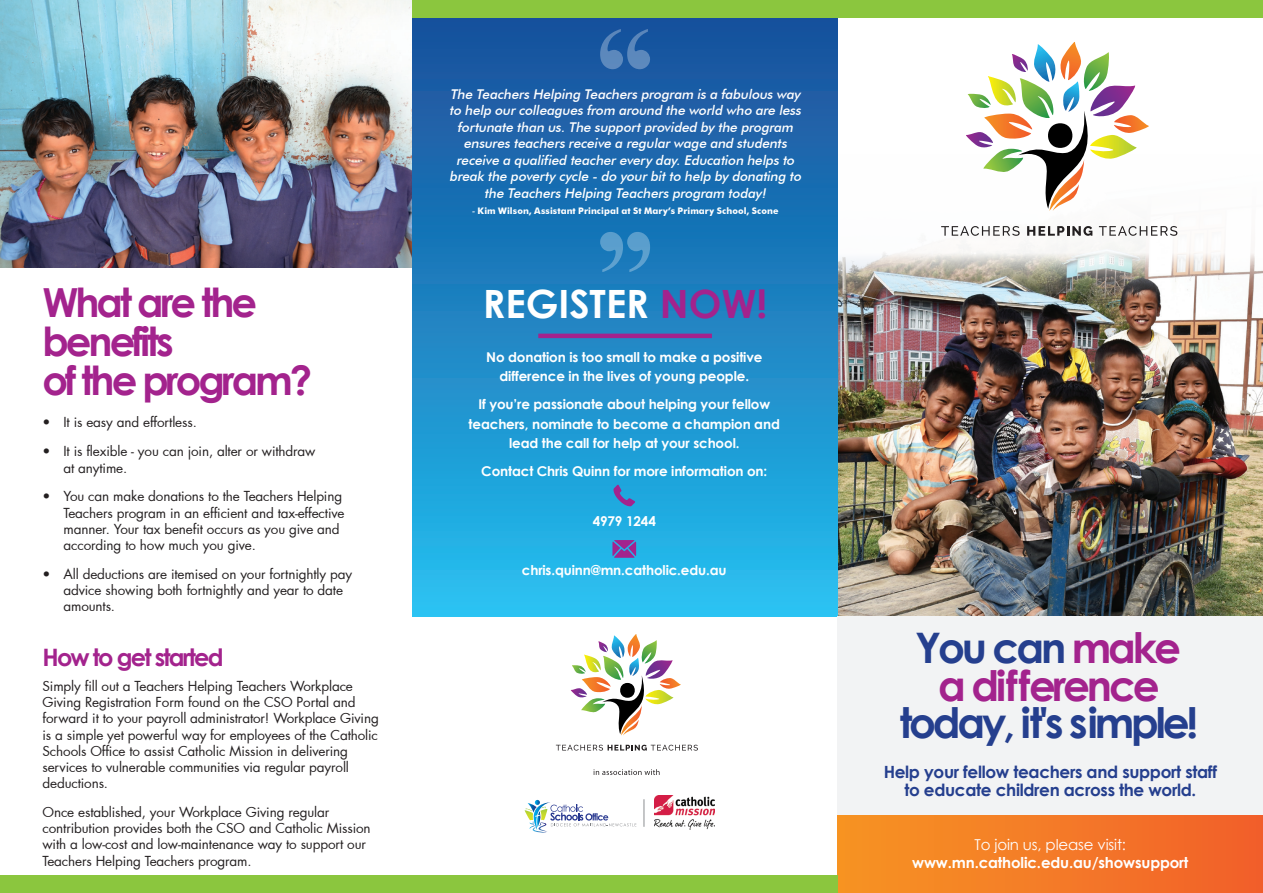
<style>
.page{position:relative;width:1263px;height:893px;background:#fff}
.page>*{position:absolute;margin:0;border:0;box-sizing:border-box;transform-origin:0 0}
.t1{font:700 42px/38px "Century Gothic";letter-spacing:-.075em;color:#a3238d;text-align:center}
.t2{font:700 42px "Century Gothic";letter-spacing:-.075em;color:#253f8e}
.t3{font:700 40.05px/39px "Century Gothic";letter-spacing:-.075em;color:#a3238d}
.t4{font:700 39px "Century Gothic";color:#fff}
.t5{font:700 24px "Century Gothic";letter-spacing:-.075em;color:#a3238d}
.t6{font:700 16.8px/18px "Century Gothic";letter-spacing:-.02em;color:#253f8e;text-align:center}
.t7{font:700 15px "Century Gothic";letter-spacing:-.01em;color:#fff}
.t8{font:15px "Century Gothic";letter-spacing:-.01em;color:#fff}
.t9{font:13.5px/16.2px "Futura";letter-spacing:-.01em;color:#231f20}
.t10{font:italic 500 13.5px/16.5px "Futura BT";color:#fff;text-align:center}
.t11{font:700 13.5px/19.5px "Century Gothic";letter-spacing:-.01em;color:#fff;text-align:center}
.t12{font:700 9px "Futura BT";letter-spacing:.01em;color:#fff}
.s1{font-weight:500;font-style:italic}
.s2{color:#a3238d}
.s3{color:#253f8e}
</style>
<div class="page">
<img style="left:838px;top:287px;width:425px;height:330px">
<svg style="left:966px;top:42px;width:183px;height:169px"></svg>
<svg style="left:941px;top:226px;width:79px;height:10px"></svg>
<svg style="left:1027px;top:226px;width:65px;height:10px"></svg>
<svg style="left:1099px;top:226px;width:78px;height:10px"></svg>
<img style="left:0;top:0;width:412px;height:268px">
<div style="left:412px;top:0;width:426px;height:617px;background:linear-gradient(to bottom,#164a97,#26bfef)"></div>
<div style="left:412px;top:0;width:851px;height:18px;background:#8bc63e"></div>
<svg style="left:613px;top:485px;width:22px;height:21px"></svg>
<svg style="left:612px;top:540px;width:24px;height:18px"></svg>
<div style="left:838px;top:617px;width:425px;height:198px;background:#f2f3f4"></div>
<svg style="left:600px;top:232px;width:50px;height:40px"></svg>
<svg style="left:600px;top:29px;width:50px;height:40px"></svg>
<svg style="left:570px;top:634px;width:111px;height:102px"></svg>
<svg style="left:556px;top:745px;width:142px;height:6px"></svg>
<svg style="left:594px;top:769px;width:66px;height:6px"></svg>
<svg style="left:643px;top:799px;width:1px;height:28px"></svg>
<svg style="left:525px;top:800px;width:111px;height:33px"></svg>
<img style="left:654px;top:796px;width:61px;height:33px">
<hr style="left:538px;top:334px;width:174px;height:4px;background:#a3238d">
<div style="left:838px;top:815px;width:425px;height:78px;background:linear-gradient(to right,#f79523,#f25f2a)"></div>
<div style="left:0;top:875px;width:838px;height:18px;background:#8bc63e"></div>
<h2 class="t3" style="left:43px;top:281px;width:271px">What are the benefits<br>of the program?</h2>
<p class="t9" style="left:43px;top:414px;width:156px">• It is easy and effortless.</p>
<p class="t9" style="left:64px;top:443px;width:253px;text-indent:-21px">• It is flexible - you can join, alter or withdraw at anytime.</p>
<p class="t9" style="left:63px;top:488px;width:283px;text-indent:-21px">• You can make donations to the Teachers Helping Teachers program in an efficient and tax-effective manner. Your tax benefit occurs as you give and according to how much you give.</p>
<p class="t9" style="left:63px;top:566px;width:290px;text-indent:-21px">• All deductions are itemised on your fortnightly pay advice showing both fortnightly and year to date amounts.</p>
<h3 class="t5" style="left:43px;top:639px;width:183px">How to get started</h3>
<p class="t9" style="left:43px;top:678px;width:338px">Simply fill out a Teachers Helping Teachers Workplace Giving Registration Form found on the CSO Portal and forward it to your payroll administrator! Workplace Giving is a simple yet powerful way for employees of the Catholic Schools Office to assist Catholic Mission in delivering services to vulnerable communities via regular payroll deductions.</p>
<p class="t9" style="left:43px;top:804px;width:330px">Once established, your Workplace Giving regular contribution provides both the CSO and Catholic Mission with a low-cost and low-maintenance way to support our Teachers Helping Teachers program.</p>
<p class="t10" style="left:449px;top:86px;width:356px">The TeachersHelping Teachersprogram isa fabulousway to help ourcolleaguesfrom around the world who are less fortunate than us.The supportprovided by the program ensuresteachersreceive a regularwage and students receive a qualified teacherevery day.Education helpsto break the poverty cycle -do yourbitto help by donating to the TeachersHelping Teachersprogram today!</p>
<p class="t12" style="left:472px;top:206px;width:308px"><span class="s1">-</span>Kim Wilson, Assistant Principal at St Mary’s Primary School, Scone</p>
<h3 class="t4" style="left:483px;top:274px;width:286px">REGISTER <span class="s2">NOW!</span></h3>
<p class="t11" style="left:486px;top:347px;width:278px">No donation is too small to make a positive difference in the lives of young people.</p>
<p class="t11" style="left:469px;top:394px;width:313px">If you’re passionate about helping your fellow teachers, nominate to become a champion and lead the call for help at your school.</p>
<p class="t11" style="left:481px;top:461px;width:288px">Contact Chris Quinn for more information on:</p>
<p class="t11" style="left:593px;top:510px;width:65px">4979 1244</p>
<p class="t11" style="left:522px;top:560px;width:206px">chris.quinn@mn.catholic.edu.au</p>
<h1 class="t1" style="left:915px;top:626px;width:267px"><span class="s3">You can</span> make a difference</h1>
<h1 class="t2" style="left:900px;top:691px;width:300px">today, it's simple!</h1>
<p class="t6" style="left:884px;top:762px;width:335px">Help your fellow teachers and support staff to educate children across the world.</p>
<p class="t8" style="left:974px;top:834px;width:153px">To join us, please visit:</p>
<p class="t7" style="left:912px;top:851px;width:278px">www.mn.catholic.edu.au/showsupport</p>
</div>
